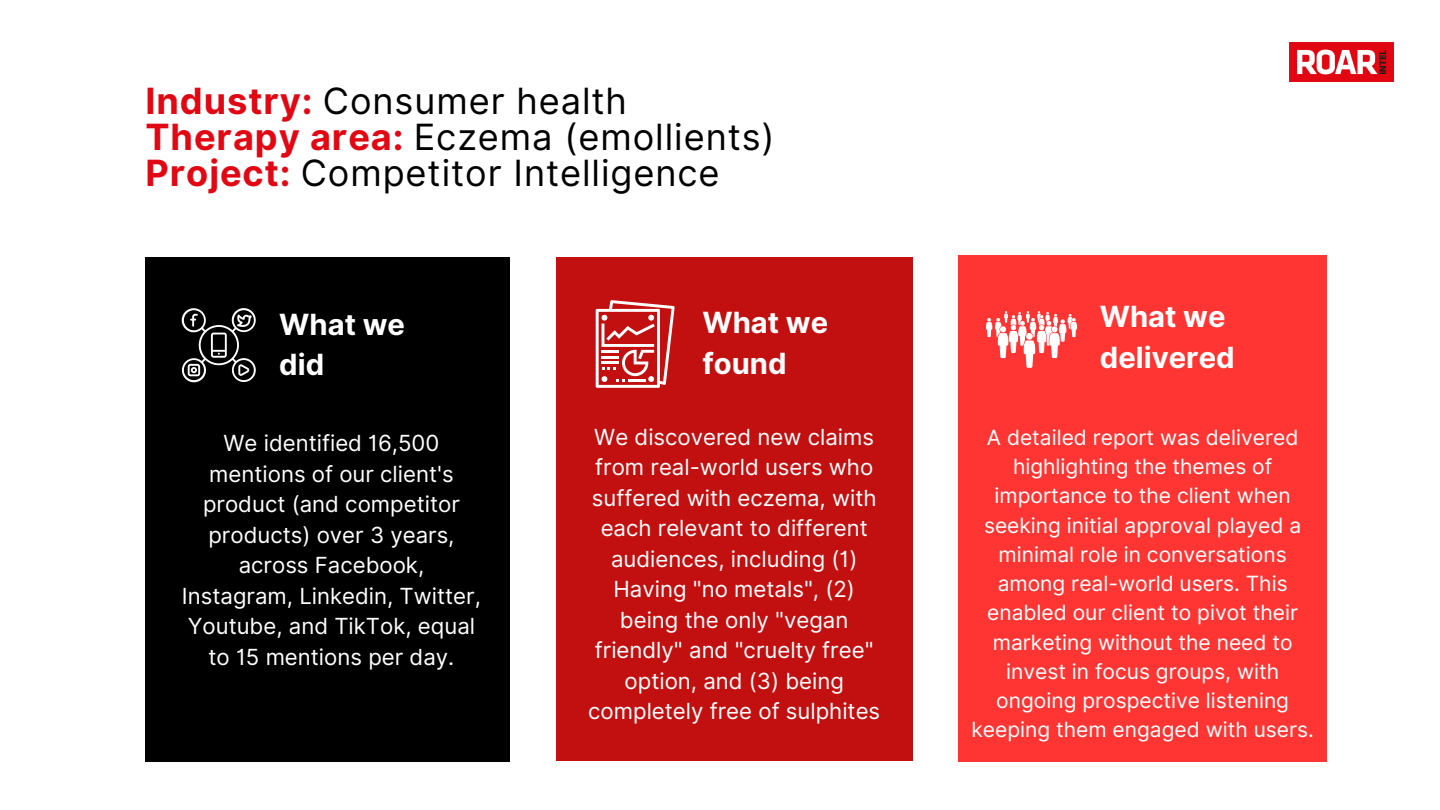
<style>
.page{position:relative;width:1440px;height:810px;background:#fff}
.page>*{position:absolute;margin:0;border:0;box-sizing:border-box;transform-origin:0 0}
.t1{font:36.2px "Inter";letter-spacing:.025em;color:#000}
.t2{font:700 29.2px "Inter";color:#fff}
.t3{font:22.2px/30.5px "Inter";color:#fff;text-align:center}
.t4{font:21px/29.2px "Inter";color:#fff;text-align:center}
.s1{font-weight:700;color:#e10713}
</style>
<div class="page">
<img style="left:1289px;top:42px;width:104px;height:39px">
<div style="left:146px;top:257px;width:364px;height:504px;background:#000"></div>
<div style="left:556px;top:257px;width:356px;height:504px;background:#c21010"></div>
<div style="left:958px;top:255px;width:369px;height:506px;background:#ff3533"></div>
<svg style="left:182px;top:308px;width:74px;height:74px"></svg>
<svg style="left:596px;top:300px;width:79px;height:88px"></svg>
<svg style="left:986px;top:311px;width:91px;height:57px"></svg>
<p class="t1" style="left:146px;top:80px;width:483px"><span class="s1">Industry:</span> Consumer health</p>
<p class="t1" style="left:146px;top:116px;width:631px"><span class="s1">Therapy area:</span> Eczema (emollients)</p>
<p class="t1" style="left:146px;top:152px;width:576px"><span class="s1">Project:</span> Competitor Intelligence</p>
<p class="t2" style="left:279px;top:307px;width:127px">What we</p>
<p class="t2" style="left:279px;top:347px;width:47px">did</p>
<p class="t2" style="left:702px;top:305px;width:127px">What we</p>
<p class="t2" style="left:702px;top:346px;width:86px">found</p>
<p class="t2" style="left:1100px;top:299px;width:127px">What we</p>
<p class="t2" style="left:1100px;top:340px;width:136px">delivered</p>
<p class="t3" style="left:182px;top:428px;width:300px">We identified 16,500 mentions of our client's product (and competitor products) over 3 years, across Facebook,<br>Instagram, Linkedin, Twitter,<br>Youtube, and TikTok, equal to 15 mentions per day.</p>
<p class="t3" style="left:588px;top:421px;width:293px">We discovered new claims from real-world users who suffered with eczema, with each relevant to different audiences, including (1)<br>Having "no metals", (2) being the only "vegan friendly" and "cruelty free" option, and (3) being completely free of sulphites</p>
<p class="t4" style="left:971px;top:423px;width:344px">A detailed report was delivered highlighting the themes of importance to the client when seeking initial approval played a minimal role in conversations among real-world users. This enabled our client to pivot their marketing without the need to invest in focus groups, with ongoing prospective listening keeping them engaged with users.</p>
</div>
